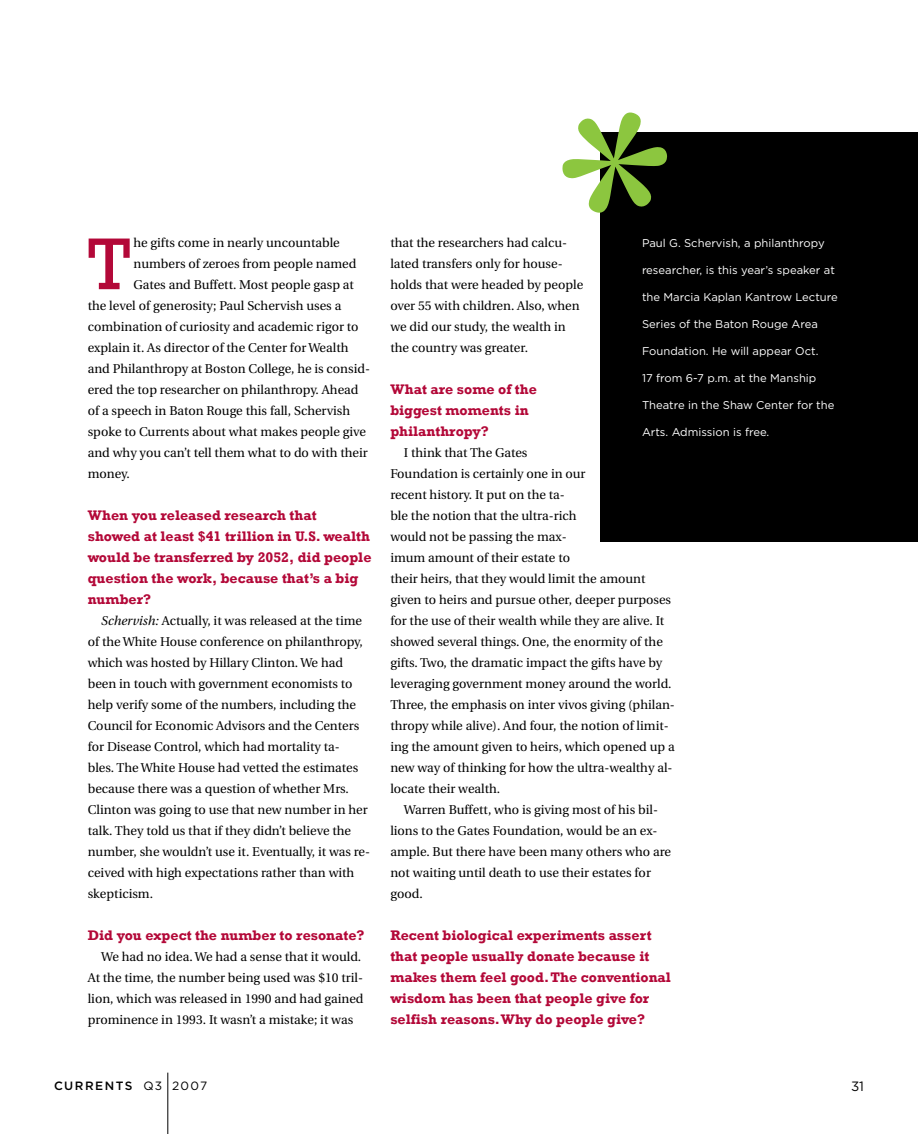
<style>
.page{position:relative;width:918px;height:1134px;background:#fff}
.page>*{position:absolute;margin:0;border:0;box-sizing:border-box;transform-origin:0 0}
.t1{font:74.55px "Rockwell";color:#b30838}
.t2{font:700 14.25px/21px "Rockwell";color:#b30838}
.t3{font:13.5px "Gotham";color:#000}
.t4{font:12.75px/21px "Utopia";color:#000}
.t5{font:500 12px "Gotham";letter-spacing:.125em;color:#000}
.t6{font:11.25px "Gotham";color:#fff}
.s1{font-style:italic}
.s2{font-weight:400}
</style>
<div class="page">
<hr style="left:167px;top:1073px;width:1px;height:61px;background:#000">
<div style="left:601px;top:132px;width:317px;height:410px;background:#000"></div>
<svg style="left:562px;top:112px;width:105px;height:102px"></svg>
<h1 class="t1" style="left:88px;top:221px;width:44px">T</h1>
<p class="t4" style="left:133px;top:233px;width:208px">he gifts come in nearly uncountable</p>
<p class="t4" style="left:133px;top:254px;width:224px">numbers of zeroes from people named</p>
<p class="t4" style="left:133px;top:275px;width:222px">Gates and Buffett. Most people gasp at</p>
<p class="t4" style="left:88px;top:296px;width:255px">the level of generosity; Paul Schervish uses a</p>
<p class="t4" style="left:88px;top:317px;width:272px">combination of curiosity and academic rigor to</p>
<p class="t4" style="left:88px;top:338px;width:262px">explain it. As director of the Center for Wealth</p>
<p class="t4" style="left:88px;top:359px;width:284px">and Philanthropy at Boston College, he is consid-</p>
<p class="t4" style="left:88px;top:380px;width:272px">ered the top researcher on philanthropy. Ahead</p>
<p class="t4" style="left:88px;top:401px;width:264px">of a speech in Baton Rouge this fall, Schervish</p>
<p class="t4" style="left:88px;top:422px;width:280px">spoke to Currents about what makes people give</p>
<p class="t4" style="left:88px;top:443px;width:281px">and why you can’t tell them what to do with their</p>
<p class="t4" style="left:88px;top:464px;width:44px">money.</p>
<p class="t2" style="left:88px;top:505px;width:285px">When you released research that showed at least $41 trillion in U.S. wealth would be transferred by 2052, did people question the work, because that’s a big number?</p>
<p class="t4" style="left:88px;top:611px;width:284px;text-indent:14px"><span class="s1">Schervish:</span> Actually, it was released at the time of the White House conference on philanthropy, which was hosted by Hillary Clinton. We had been in touch with government economists to help verify some of the numbers, including the Council for Economic Advisors and the Centers for Disease Control, which had mortality ta-<br>bles. The White House had vetted the estimates because there was a question of whether Mrs.<br>Clinton was going to use that new number in her talk. They told us that if they didn’t believe the number, she wouldn’t use it. Eventually, it was re&shy;ceived with high expectations rather than with skepticism.</p>
<p class="t2" style="left:88px;top:925px;width:278px">Did you expect the number to resonate?</p>
<p class="t4" style="left:88px;top:947px;width:277px;text-indent:14px">We had no idea. We had a sense that it would.<br>At the time, the number being used was $10 tril&shy;lion, which was released in 1990 and had gained prominence in 1993. It wasn’t a mistake; it was</p>
<p class="t4" style="left:390px;top:233px;width:194px">that the researchers had calcu&shy;lated transfers only for house&shy;holds that were headed by people over 55 with children. Also, when we did our study, the wealth in the country was greater.</p>
<p class="t2" style="left:390px;top:379px;width:148px">What are some of the biggest moments in philanthropy?</p>
<p class="t4" style="left:390px;top:443px;width:286px;text-indent:14px">I think that The Gates<br>Foundation is certainly one in our<br>recent history. It put on the ta-<br>ble the notion that the ultra-rich<br>would not be passing the max-<br>imum amount of their estate to<br>their heirs, that they would limit the amount given to heirs and pursue other, deeper purposes for the use of their wealth while they are alive. It showed several things. One, the enormity of the gifts. Two, the dramatic impact the gifts have by leveraging government money around the world.<br>Three, the emphasis on inter vivos giving (philan&shy;thropy while alive). And four, the notion of limit&shy;ing the amount given to heirs, which opened up a new way of thinking for how the ultra-wealthy al&shy;locate their wealth.</p>
<p class="t4" style="left:390px;top:800px;width:282px;text-indent:14px">Warren Buffett, who is giving most of his bil&shy;lions to the Gates Foundation, would be an ex&shy;ample. But there have been many others who are not waiting until death to use their estates for good.</p>
<p class="t2" style="left:390px;top:925px;width:282px">Recent biological experiments assert that people usually donate because it makes them feel good. The conventional wisdom has been that people give for selfish reasons. Why do people give?</p>
<p class="t6" style="left:642px;top:237px;width:184px">Paul G. Schervish, a philanthropy</p>
<p class="t6" style="left:642px;top:264px;width:194px">researcher, is this year’s speaker at</p>
<p class="t6" style="left:642px;top:291px;width:197px">the Marcia Kaplan Kantrow Lecture</p>
<p class="t6" style="left:642px;top:318px;width:177px">Series of the Baton Rouge Area</p>
<p class="t6" style="left:642px;top:345px;width:178px">Foundation. He will appear Oct.</p>
<p class="t6" style="left:642px;top:372px;width:176px">17 from 6-7 p.m. at the Manship</p>
<p class="t6" style="left:642px;top:399px;width:194px">Theatre in the Shaw Center for the</p>
<p class="t6" style="left:642px;top:426px;width:129px">Arts. Admission is free.</p>
<p class="t5" style="left:54px;top:1079px;width:155px">CURRENTS <span class="s2">Q3 2007</span></p>
<p class="t3" style="left:851px;top:1079px;width:14px">31</p>
</div>
